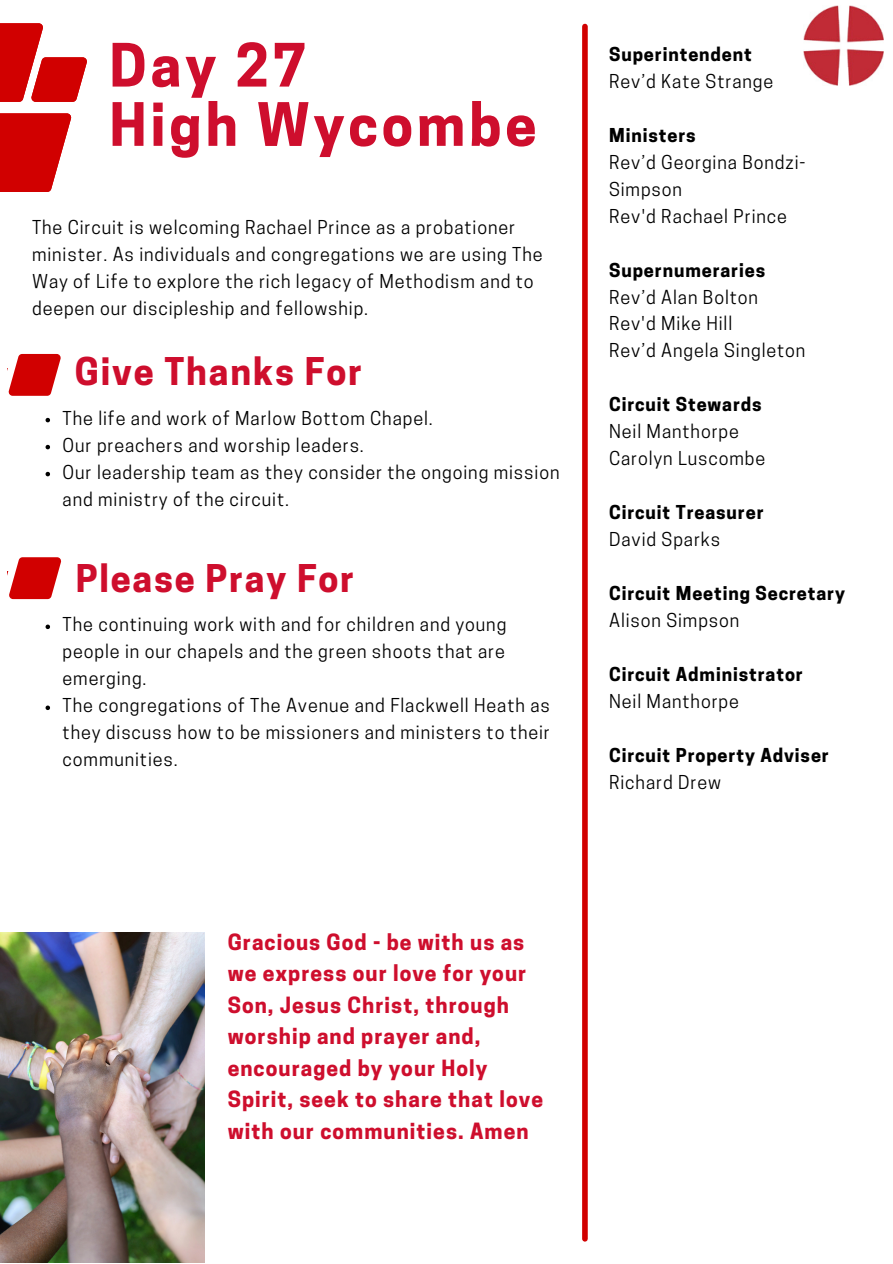
<style>
.page{position:relative;width:893px;height:1264px;background:#fff}
.page>*{position:absolute;margin:0;border:0;box-sizing:border-box;transform-origin:0 0}
.t1{font:700 55.95px "Cooper Hewitt";letter-spacing:.07em;color:#ce0e2d}
.t2{font:700 35.85px "Cooper Hewitt";letter-spacing:.05em;color:#ce0e2d}
.t3{font:700 21px/31.5px "Cooper Hewitt";letter-spacing:.05em;color:#ce0e2d}
.t4{font:18px/27px "Cooper Hewitt";letter-spacing:.05em;color:#000}
.t5{font:700 18px "Cooper Hewitt";letter-spacing:.05em;color:#000}
</style>
<div class="page">
<img style="left:803px;top:5px;width:80px;height:80px">
<div style="left:582px;top:27px;width:5px;height:1211px;background:#d10000"></div>
<svg style="left:7px;top:353px;width:54px;height:43px"></svg>
<div style="left:0;top:352px;width:14px;height:15px;background:#fff"></div>
<svg style="left:8px;top:557px;width:54px;height:43px"></svg>
<div style="left:0;top:555px;width:14px;height:16px;background:#fff"></div>
<img style="left:0;top:932px;width:205px;height:330px">
<svg style="left:0;top:23px;width:87px;height:169px"></svg>
<svg style="left:46px;top:418px;width:4px;height:4px"></svg>
<svg style="left:46px;top:445px;width:4px;height:4px"></svg>
<svg style="left:46px;top:472px;width:4px;height:4px"></svg>
<svg style="left:46px;top:624px;width:4px;height:5px"></svg>
<svg style="left:46px;top:705px;width:4px;height:5px"></svg>
<p class="t1" style="left:109px;top:45px;width:198px">Day 27</p>
<p class="t1" style="left:109px;top:104px;width:428px">High Wycombe</p>
<p class="t4" style="left:32px;top:216px;width:512px">The Circuit is welcoming Rachael Prince as a probationer minister. As individuals and congregations we are using The Way of Life to explore the rich legacy of Methodism and to deepen our discipleship and fellowship.</p>
<p class="t2" style="left:75px;top:358px;width:288px">Give Thanks For</p>
<p class="t4" style="left:63px;top:406px;width:371px">The life and work of Marlow Bottom Chapel.</p>
<p class="t4" style="left:63px;top:433px;width:303px">Our preachers and worship leaders.</p>
<p class="t4" style="left:63px;top:460px;width:498px">Our leadership team as they consider the ongoing mission and ministry of the circuit.</p>
<p class="t2" style="left:76px;top:565px;width:280px">Please Pray For</p>
<p class="t4" style="left:63px;top:613px;width:445px;text-align:justify">The continuing work with and for children and young people in our chapels and the green shoots that are emerging.</p>
<p class="t4" style="left:63px;top:694px;width:488px;text-align:justify">The congregations of The Avenue and Flackwell Heath as they discuss how to be missioners and ministers to their communities.</p>
<p class="t5" style="left:609px;top:47px;width:144px">Superintendent</p>
<p class="t4" style="left:609px;top:70px;width:166px">Rev’d Kate Strange</p>
<p class="t5" style="left:609px;top:128px;width:88px">Ministers</p>
<p class="t4" style="left:609px;top:150px;width:198px">Rev’d Georgina Bondzi-<br>Simpson</p>
<p class="t4" style="left:609px;top:204px;width:179px">Rev'd Rachael Prince</p>
<p class="t5" style="left:609px;top:263px;width:158px">Supernumeraries</p>
<p class="t4" style="left:609px;top:285px;width:150px">Rev’d Alan Bolton</p>
<p class="t4" style="left:609px;top:312px;width:125px">Rev'd Mike Hill</p>
<p class="t4" style="left:609px;top:339px;width:198px">Rev’d Angela Singleton</p>
<p class="t5" style="left:609px;top:398px;width:154px">Circuit Stewards</p>
<p class="t4" style="left:609px;top:420px;width:131px">Neil Manthorpe</p>
<p class="t4" style="left:609px;top:447px;width:158px">Carolyn Luscombe</p>
<p class="t5" style="left:609px;top:506px;width:156px">Circuit Treasurer</p>
<p class="t4" style="left:609px;top:528px;width:113px">David Sparks</p>
<p class="t5" style="left:609px;top:587px;width:237px">Circuit Meeting Secretary</p>
<p class="t4" style="left:609px;top:609px;width:132px">Alison Simpson</p>
<p class="t5" style="left:609px;top:668px;width:195px">Circuit Administrator</p>
<p class="t4" style="left:609px;top:690px;width:131px">Neil Manthorpe</p>
<p class="t5" style="left:609px;top:748px;width:221px">Circuit Property Adviser</p>
<p class="t4" style="left:609px;top:771px;width:113px">Richard Drew</p>
<p class="t3" style="left:228px;top:928px;width:300px">Gracious God - be with us as we express our love for your<br>Son, Jesus Christ, through worship and prayer and,</p>
<p class="t3" style="left:228px;top:1054px;width:317px">encouraged by your Holy<br>Spirit, seek to share that love with our communities. Amen</p>
</div>
